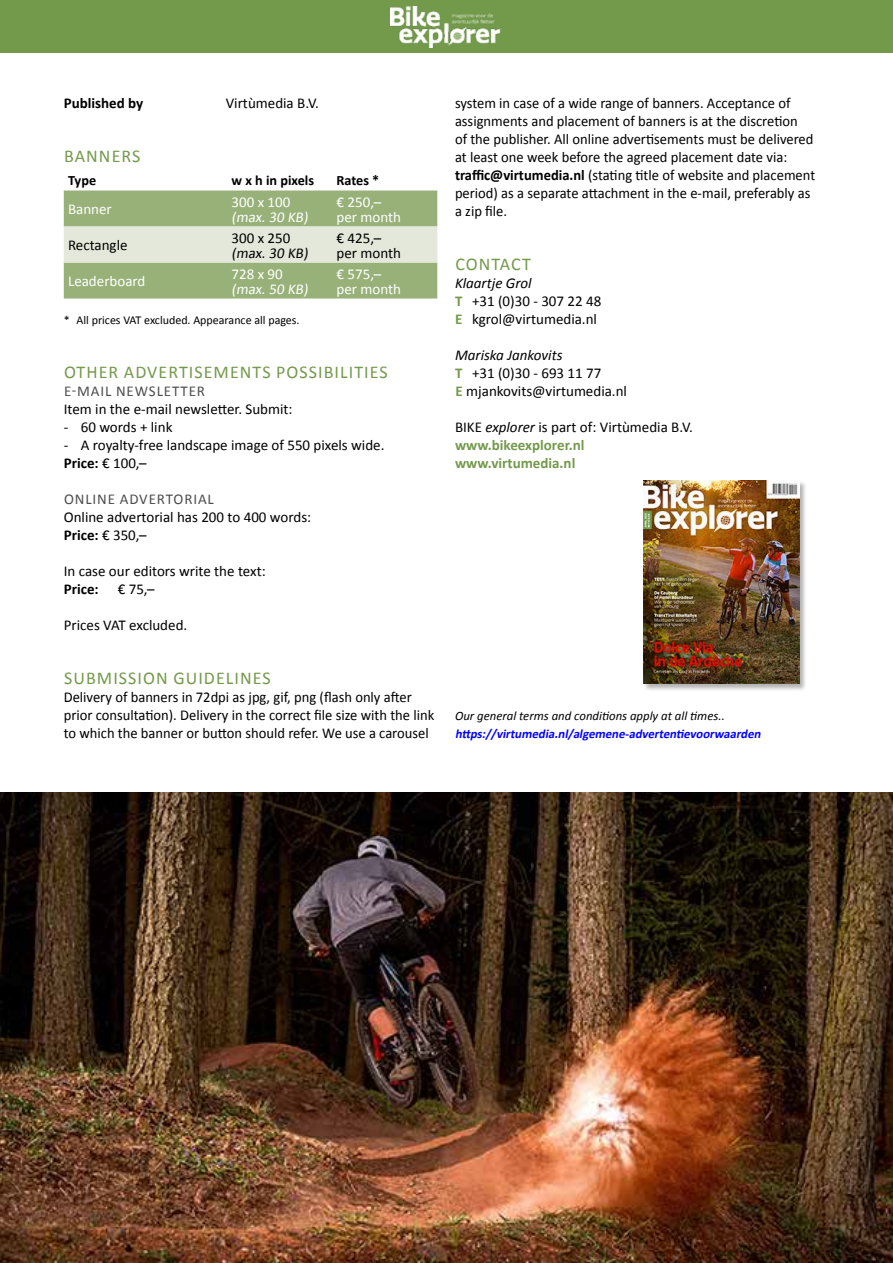
<style>
.page{position:relative;width:893px;height:1263px;background:#fff}
.page>*{position:absolute;margin:0;border:0;box-sizing:border-box;transform-origin:0 0}
.t1{font:18px "Calibri";letter-spacing:.06em;color:#739a4b}
.t2{font:15px/18px "Calibri";color:#000}
.t3{font:15px/15px "Calibri";color:#fff}
.t4{font:700 15px/18px "Calibri";color:#739a4b}
.t5{font:15px "Calibri";letter-spacing:.06em;color:#4d4d4d}
.t6{font:700 15px "Calibri";color:#000}
.t7{font:700 14.25px "Calibri";color:#000}
.t8{font:italic 700 12.75px "Calibri";color:#00f}
.t9{font:italic 12.75px "Calibri";color:#000}
.t10{font:12px "Calibri";color:#000}
.s1{font-weight:700}
.s2{font-style:italic}
.s3{font-weight:700;color:#739a4b}
.s4{font-weight:400;color:#000}
.s5{font-weight:400;font-style:italic;color:#000}
</style>
<div class="page">
<img style="left:0;top:792px;width:893px;height:471px">
<div style="left:0;top:0;width:893px;height:52px;background:#739a4b"></div>
<svg style="left:64px;top:190px;width:373px;height:108px;background:#b2c49a"></svg>
<div style="left:643px;top:480px;width:164px;height:211px;background:#000;opacity:.3"></div>
<img style="left:643px;top:480px;width:156px;height:203px">
<img style="left:390px;top:6px;width:111px;height:41px">
<p class="t6" style="left:64px;top:92px;width:81px">Published by</p>
<p class="t2" style="left:226px;top:94px;width:95px">Virtùmedia B.V.</p>
<p class="t1" style="left:64px;top:144px;width:78px">BANNERS</p>
<p class="t7" style="left:68px;top:170px;width:30px">Type</p>
<p class="t7" style="left:232px;top:170px;width:84px">w x h in pixels</p>
<p class="t7" style="left:337px;top:170px;width:44px">Rates *</p>
<p class="t3" style="left:68px;top:201px;width:45px">Banner</p>
<p class="t3" style="left:232px;top:194px;width:81px">300 x 100 (max.30 KB)</p>
<p class="t3" style="left:337px;top:194px;width:66px">€ 250,– per month</p>
<p class="t2" style="left:68px;top:236px;width:61px">Rectangle</p>
<p class="t2" style="left:232px;top:230px;width:81px;line-height:15px">300 x 250 (max.30 KB)</p>
<p class="t2" style="left:337px;top:230px;width:66px;line-height:15px">€ 425,– per month</p>
<p class="t3" style="left:68px;top:273px;width:79px">Leaderboard</p>
<p class="t3" style="left:232px;top:266px;width:81px">728 x 90 (max.50 KB)</p>
<p class="t3" style="left:337px;top:266px;width:66px">€ 575,– per month</p>
<p class="t10" style="left:64px;top:312px;width:237px">* All prices VAT excluded. Appearance all pages.</p>
<p class="t1" style="left:64px;top:360px;width:325px">OTHER ADVERTISEMENTS POSSIBILITIES</p>
<p class="t5" style="left:64px;top:381px;width:142px">E-MAIL NEWSLETTER</p>
<p class="t2" style="left:64px;top:400px;width:230px">Item in the e-mail newsletter. Submit:</p>
<p class="t2" style="left:64px;top:418px;width:110px">- 60 words + link</p>
<p class="t2" style="left:64px;top:436px;width:322px">- A royalty-free landscape image of 550 pixels wide.<br><span class="s1">Price:</span> € 100,–</p>
<p class="t5" style="left:64px;top:489px;width:151px">ONLINE ADVERTORIAL</p>
<p class="t2" style="left:64px;top:508px;width:249px">Online advertorial has 200 to 400 words:<br><span class="s1">Price:</span> € 350,–</p>
<p class="t2" style="left:64px;top:562px;width:203px">In case our editors write the text:</p>
<p class="t6" style="left:64px;top:578px;width:36px">Price:</p>
<p class="t2" style="left:118px;top:580px;width:39px">€ 75,–</p>
<p class="t2" style="left:64px;top:616px;width:125px">Prices VAT excluded.</p>
<p class="t1" style="left:64px;top:666px;width:208px">SUBMISSION GUIDELINES</p>
<p class="t2" style="left:64px;top:688px;width:372px">Delivery of banners in 72dpi as jpg, gif, png (flash only after prior consultation). Delivery in the correct file size with the link to which the banner or button should refer. We use a carousel</p>
<p class="t2" style="left:455px;top:94px;width:362px">system in case of a wide range of banners. Acceptance of assignments and placement of banners is at the discretion<br>of the publisher. All online advertisements must be delivered at least one week before the agreed placement date via: <span class="s1">traffic@virtumedia.nl</span> (stating title of website and placement period) as a separate attachment in the e-mail, preferably as a zip file.</p>
<p class="t1" style="left:455px;top:252px;width:77px">CONTACT</p>
<p class="t2" style="left:455px;top:274px;width:148px"><span class="s2">Klaartje Grol<br></span><span class="s3">T</span> +31 (0)30 - 307 22 48<br><span class="s3">E</span> kgrol@virtumedia.nl</p>
<p class="t2" style="left:455px;top:346px;width:174px"><span class="s2">Mariska Jankovits<br></span><span class="s3">T</span> +31 (0)30 - 693 11 77<br><span class="s3">E</span> mjankovits@virtumedia.nl</p>
<p class="t4" style="left:455px;top:418px;width:239px"><span class="s4">BIKE</span> <span class="s5">explorer</span> <span class="s4">is part of: Virtùmedia B.V. </span>www.bikeexplorer.nl www.virtumedia.nl</p>
<p class="t9" style="left:455px;top:707px;width:271px">Our general terms and conditions apply at all times..</p>
<p class="t8" style="left:455px;top:725px;width:310px">https://virtumedia.nl/algemene-advertentievoorwaarden</p>
</div>
